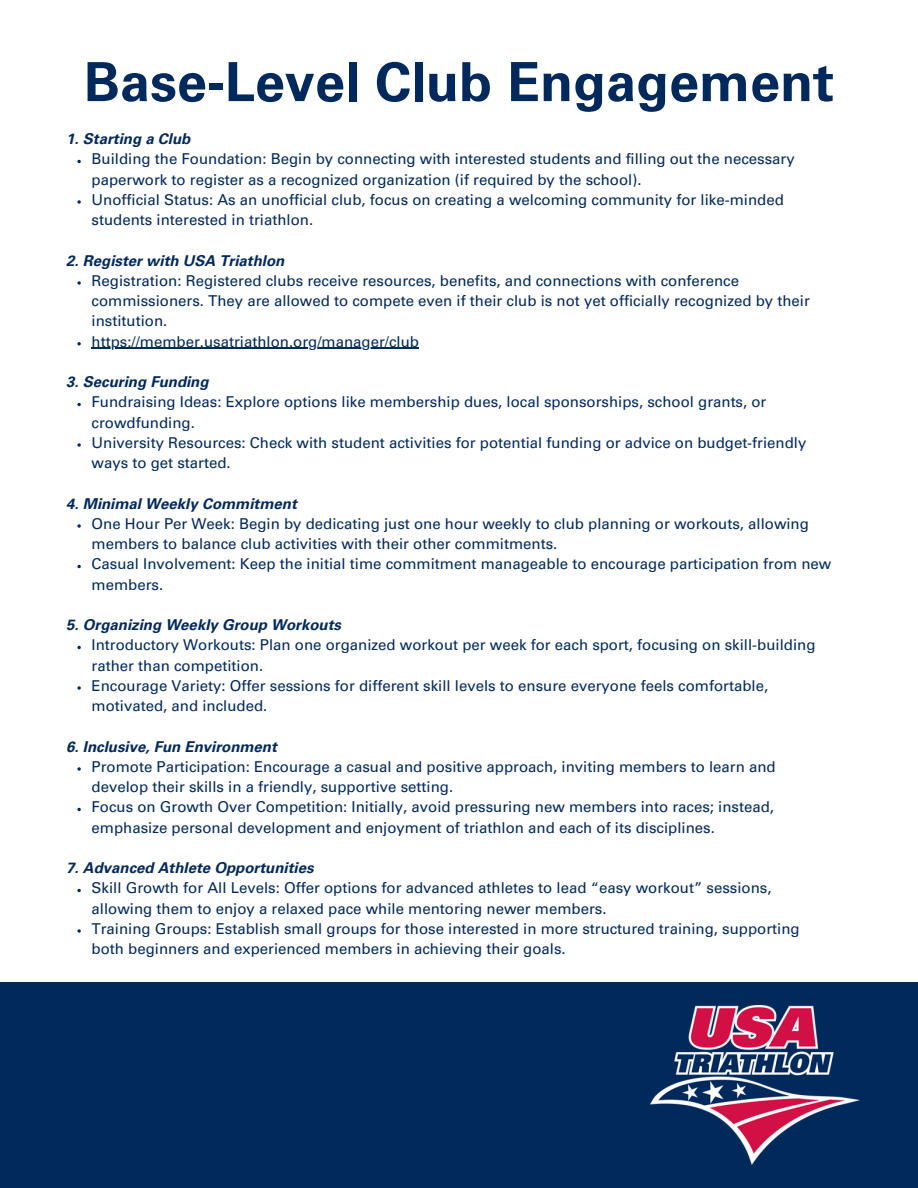
<style>
.page{position:relative;width:918px;height:1188px;background:#fff}
.page>*{position:absolute;margin:0;border:0;box-sizing:border-box;transform-origin:0 0}
.t1{font:700 54px "Univers LT Pro 65";color:#02295b}
.t2{font:15px/20.2px "Univers LT Pro 55 Roman";color:#02295b}
.t3{font:italic 700 15px "Univers LT Pro 65";color:#02295b}
</style>
<div class="page">
<div style="left:0;top:982px;width:918px;height:206px;background:#02295b"></div>
<img style="left:650px;top:1006px;width:209px;height:159px">
<svg style="left:77px;top:160px;width:4px;height:3px"></svg>
<svg style="left:77px;top:200px;width:4px;height:4px"></svg>
<svg style="left:77px;top:281px;width:4px;height:4px"></svg>
<svg style="left:77px;top:342px;width:4px;height:3px"></svg>
<hr style="left:92px;top:348px;width:327px;height:1px;background:#02295b">
<svg style="left:77px;top:403px;width:4px;height:3px"></svg>
<svg style="left:77px;top:443px;width:4px;height:4px"></svg>
<svg style="left:77px;top:524px;width:4px;height:4px"></svg>
<svg style="left:77px;top:565px;width:4px;height:3px"></svg>
<svg style="left:77px;top:646px;width:4px;height:3px"></svg>
<svg style="left:77px;top:686px;width:4px;height:4px"></svg>
<svg style="left:77px;top:767px;width:4px;height:4px"></svg>
<svg style="left:77px;top:808px;width:4px;height:3px"></svg>
<svg style="left:77px;top:889px;width:4px;height:3px"></svg>
<svg style="left:77px;top:929px;width:4px;height:4px"></svg>
<p class="t1" style="left:84px;top:62px;width:752px">Base-Level Club Engagement</p>
<h1 class="t3" style="left:66px;top:133px;width:126px">1. Starting a Club</h1>
<h2 class="t2" style="left:92px;top:151px;width:705px">Building the Foundation: Begin by connecting with interested students and filling out the necessary paperwork to register as a recognized organization (if required by the school).</h2>
<p class="t2" style="left:92px;top:191px;width:694px">Unofficial Status: As an unofficial club, focus on creating a welcoming community for like-minded students interested in triathlon.</p>
<p class="t3" style="left:66px;top:255px;width:220px">2. Register with USA Triathlon</p>
<h2 class="t2" style="left:92px;top:272px;width:720px">Registration: Registered clubs receive resources, benefits, and connections with conference commissioners. They are allowed to compete even if their club is not yet officially recognized by their institution.</h2>
<p class="t2" style="left:92px;top:333px;width:329px">https://member.usatriathlon.org/manager/club</p>
<p class="t3" style="left:66px;top:376px;width:144px">3. Securing Funding</p>
<h2 class="t2" style="left:92px;top:394px;width:676px">Fundraising Ideas: Explore options like membership dues, local sponsorships, school grants, or crowdfunding.</h2>
<p class="t2" style="left:92px;top:434px;width:716px">University Resources: Check with student activities for potential funding or advice on budget-friendly ways to get started.</p>
<p class="t3" style="left:66px;top:498px;width:232px">4. Minimal Weekly Commitment</p>
<h2 class="t2" style="left:92px;top:515px;width:719px">One Hour Per Week: Begin by dedicating just one hour weekly to club planning or workouts, allowing members to balance club activities with their other commitments.</h2>
<p class="t2" style="left:92px;top:556px;width:741px">Casual Involvement: Keep the initial time commitment manageable to encourage participation from new members.</p>
<p class="t3" style="left:66px;top:619px;width:276px">5. Organizing Weekly Group Workouts</p>
<h2 class="t2" style="left:92px;top:637px;width:725px">Introductory Workouts: Plan one organized workout per week for each sport, focusing on skill-building rather than competition.</h2>
<p class="t2" style="left:92px;top:677px;width:678px">Encourage Variety: Offer sessions for different skill levels to ensure everyone feels comfortable, motivated, and included.</p>
<p class="t3" style="left:66px;top:741px;width:212px">6. Inclusive, Fun Environment</p>
<h2 class="t2" style="left:92px;top:758px;width:686px">Promote Participation: Encourage a casual and positive approach, inviting members to learn and develop their skills in a friendly, supportive setting.</h2>
<p class="t2" style="left:92px;top:799px;width:684px">Focus on Growth Over Competition: Initially, avoid pressuring new members into races; instead, emphasize personal development and enjoyment of triathlon and each of its disciplines.</p>
<p class="t3" style="left:66px;top:862px;width:249px">7. Advanced Athlete Opportunities</p>
<h2 class="t2" style="left:92px;top:880px;width:681px">Skill Growth for All Levels: Offer options for advanced athletes to lead “easy workout” sessions, allowing them to enjoy a relaxed pace while mentoring newer members.</h2>
<p class="t2" style="left:92px;top:920px;width:710px">Training Groups: Establish small groups for those interested in more structured training, supporting both beginners and experienced members in achieving their goals.</p>
</div>
